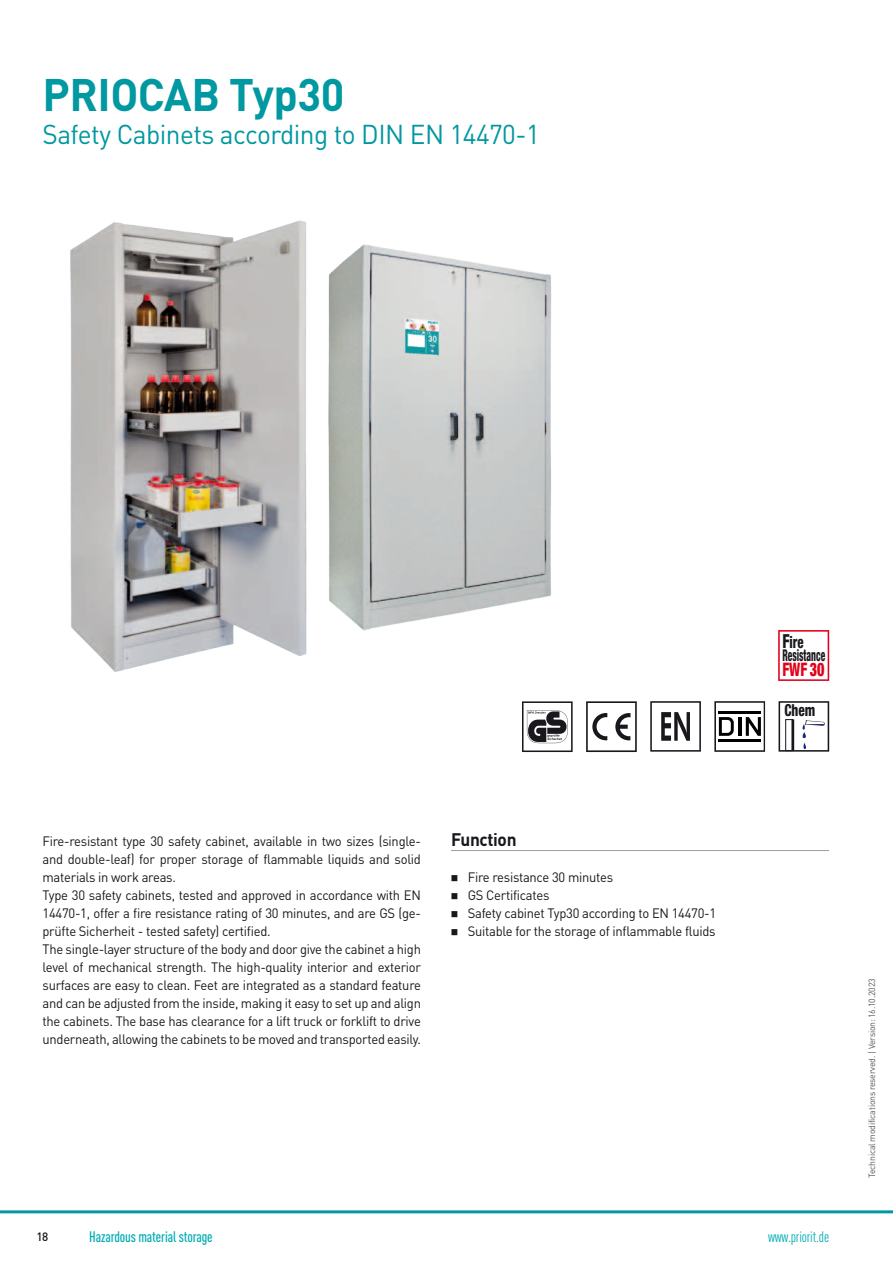
<style>
.page{position:relative;width:893px;height:1263px;background:#fff}
.page>*{position:absolute;margin:0;border:0;box-sizing:border-box;transform-origin:0 0}
.t1{font:700 45px "DINOT";letter-spacing:-.01em;color:#0098a1}
.t2{font:27px "DINOT";letter-spacing:-.02em;color:#0098a1}
.t3{font:800 condensed 18.6px "Helvetica Neue LT Std";color:#e2001a;scale:.77 1}
.t4{font:700 18px "DINOT";letter-spacing:-.02em;color:#1a171c;scale:.96 1}
.t5{font:800 condensed 16.65px "Helvetica Neue LT Std";color:#1a171c;scale:.77 1}
.t6{font:800 condensed 16.5px "Helvetica Neue LT Std";color:#1a171c;scale:.8 1}
.t7{font:800 condensed 16.35px "Helvetica Neue LT Std";color:#1a171c;scale:.58 1}
.t8{font:500 condensed 15px "DINOT";letter-spacing:-.01em;color:#00acb3}
.t9{font:condensed 15px "DINOT";letter-spacing:-.01em;color:#00acb3}
.t10{font:13.5px/18px "DINOT";letter-spacing:-.02em;color:#1a171c;scale:.96 1}
.t11{font:500 12px "DINOT";color:#1a171c;scale:.96 1}
.t12{font:9px "DINOT";letter-spacing:-.02em;color:#58585a;scale:.96 1}
.s1{font-size:19.35px}
.s2{font-weight:900}
</style>
<div class="page">
<img style="left:375px;top:246px;width:176px;height:382px">
<svg style="left:778px;top:701px;width:51px;height:51px"></svg>
<svg style="left:778px;top:630px;width:51px;height:51px"></svg>
<img style="left:70px;top:220px;width:305px;height:452px">
<svg style="left:650px;top:701px;width:51px;height:51px"></svg>
<svg style="left:714px;top:701px;width:51px;height:51px"></svg>
<svg style="left:522px;top:701px;width:51px;height:51px"></svg>
<svg style="left:586px;top:701px;width:51px;height:51px"></svg>
<hr style="left:451px;top:850px;width:378px;height:1px;background:#9d9ea0">
<hr style="left:0;top:1210px;width:893px;height:3px;background:#0098a1">
<h1 class="t1" style="left:43px;top:65px;width:304px">PRIOCAB Typ30</h1>
<h2 class="t2" style="left:43px;top:117px;width:499px">Safety Cabinets according to DIN EN 14470-1</h2>
<p class="t5" style="left:782px;top:632px;width:29px"><span class="s1">F</span>ire</p>
<p class="t7" style="left:782px;top:645px;width:75px">Resistance</p>
<h3 class="t3" style="left:782px;top:658px;width:56px">FWF <span class="s2">30</span></h3>
<p class="t6" style="left:784px;top:700px;width:40px">Chem</p>
<p class="t10" style="left:43px;top:832px;width:396px">Fire-resistant type 30 safety cabinet, available in two sizes (single&shy;and double-leaf) for proper storage of flammable liquids and solid materials in work areas.<br>Type 30 safety cabinets, tested and approved in accordance with EN 14470-1, offer a fire resistance rating of 30 minutes, and are GS (ge&shy;prüfte Sicherheit - tested safety) certified.<br>The single-layer structure of the body and door give the cabinet a high level of mechanical strength. The high-quality interior and exterior surfaces are easy to clean. Feet are integrated as a standard feature and can be adjusted from the inside, making it easy to set up and align the cabinets. The base has clearance for a lift truck or forklift to drive underneath, allowing the cabinets to be moved and transported easily.</p>
<h3 class="t4" style="left:451px;top:828px;width:70px">Function</h3>
<p class="t10" style="left:468px;top:868px;width:260px">Fire resistance 30 minutes<br>GS Certificates<br>Safety cabinet Typ30 according to EN 14470-1<br>Suitable for the storage of inflammable fluids</p>
<p class="t11" style="left:37px;top:1228px;width:14px">18</p>
<p class="t8" style="left:89px;top:1227px;width:125px">Hazardous material storage</p>
<p class="t9" style="left:768px;top:1228px;width:63px">www.priorit.de</p>
<p class="t12" style="left:866px;top:1178px;width:209px;rotate:-90deg">Technical modifications reserved. | Version: 16.10.2023</p>
</div>
